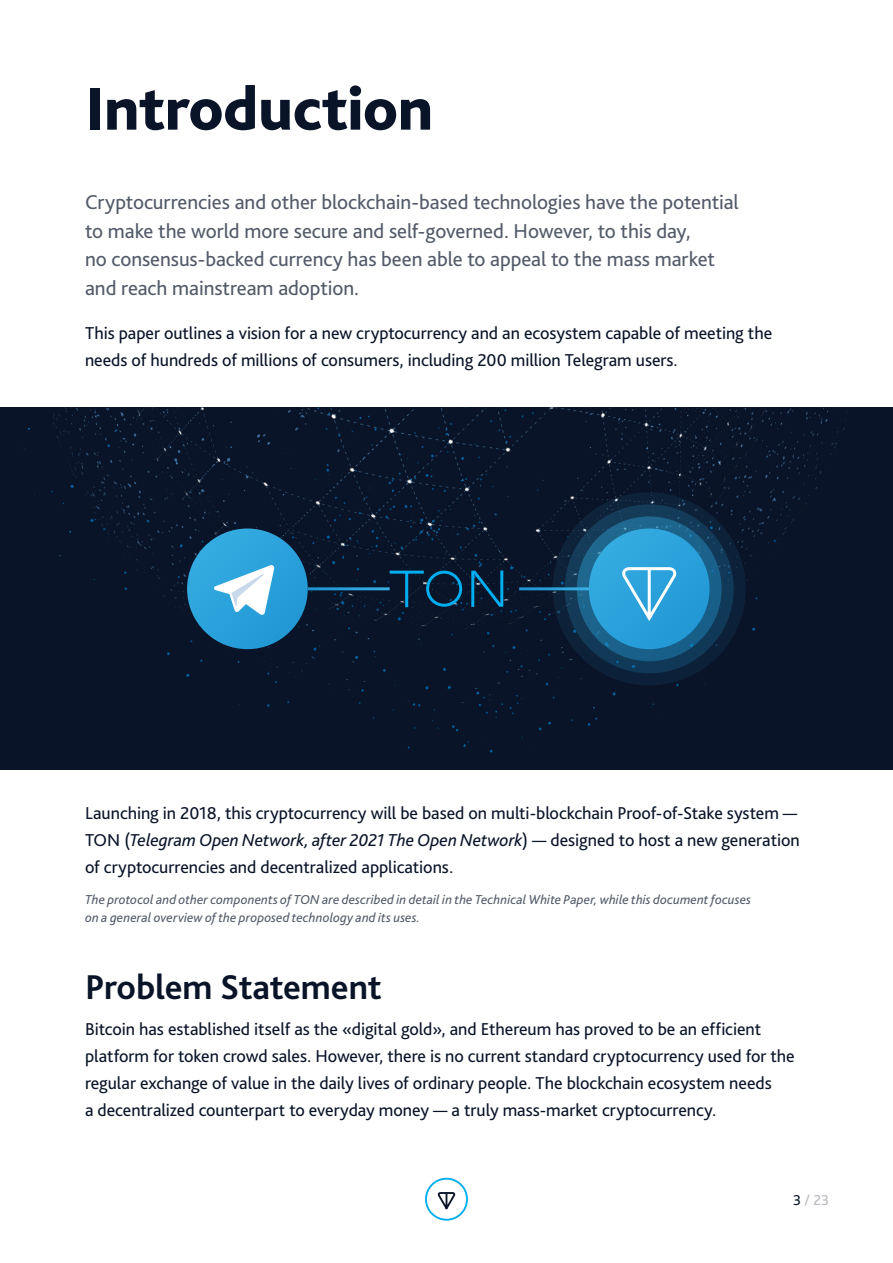
<style>
.page{position:relative;width:893px;height:1263px;background:#fff}
.page>*{position:absolute;margin:0;border:0;box-sizing:border-box;transform-origin:0 0}
.t1{font:800 63px "Bliss Pro";letter-spacing:-.005em;color:#0a1428}
.t2{font:700 36px "Bliss Pro";letter-spacing:-.005em;color:#0a1428}
.t3{font:21px/28.5px "Bliss Pro";letter-spacing:-.005em;color:#535b69}
.t4{font:18px/27px "Bliss Pro";letter-spacing:-.005em;color:#0a1428}
.t5{font:15px "Bliss Pro";color:#b6b9be}
.t6{font:italic 13.5px/18px "Bliss Pro";letter-spacing:.01em;color:#535b69}
.s1{font-style:italic}
.s2{color:#0a1428}
</style>
<div class="page">
<div style="left:0;top:408px;width:893px;height:362px;background:#0a1428"></div>
<div style="left:553px;top:492px;width:193px;height:193px;background:#0d2139;border-radius:50%"></div>
<div style="left:565px;top:504px;width:169px;height:169px;background:#123a58;border-radius:50%"></div>
<svg style="left:577px;top:516px;width:145px;height:145px;background:#1b628b"></svg>
<div style="left:589px;top:528px;width:121px;height:121px;background:#2ba2db;border-radius:60px"></div>
<svg style="left:622px;top:567px;width:55px;height:54px"></svg>
<div style="left:187px;top:528px;width:121px;height:121px;background:#2aa1da;border-radius:60px"></div>
<svg style="left:214px;top:565px;width:61px;height:50px"></svg>
<hr style="left:308px;top:587px;width:82px;height:3px;background:#fff">
<hr style="left:390px;top:571px;width:34px;height:3px;background:#00aeef">
<hr style="left:405px;top:572px;width:3px;height:35px;background:#00aeef">
<svg style="left:470px;top:567px;width:35px;height:43px;background:#083857"></svg>
<div style="left:426px;top:571px;width:36px;height:36px;border:3px solid #00aeef;border-radius:50%"></div>
<hr style="left:519px;top:587px;width:70px;height:3px;background:#fff">
<svg style="left:437px;top:1192px;width:19px;height:18px"></svg>
<div style="left:425px;top:1178px;width:43px;height:43px;border:2px solid #00aeef;border-radius:50%"></div>
<h1 class="t1" style="left:85px;top:70px;width:350px">Introduction</h1>
<p class="t3" style="left:85px;top:187px;width:655px">Cryptocurrencies and other blockchain-based technologies have the potential to make the world more secure and self-governed. However, to this day,<br>no consensus-backed currency has been able to appeal to the mass market and reach mainstream adoption.</p>
<p class="t4" style="left:85px;top:319px;width:689px">This paper outlines a vision for a new cryptocurrency and an ecosystem capable of meeting the needs of hundreds of millions of consumers, including 200 million Telegram users.</p>
<p class="t4" style="left:85px;top:799px;width:716px">Launching in 2018, this cryptocurrency will be based on multi-blockchain Proof-of-Stake system —<br>TON (<span class="s1">Telegram Open Network, after 2021 The Open Network</span>) — designed to host a new generation of cryptocurrencies and decentralized applications.</p>
<p class="t6" style="left:85px;top:890px;width:667px">The protocol and other components of TON are described in detail in the Technical White Paper, while this document focuses on a general overview of the proposed technology and its uses.</p>
<h2 class="t2" style="left:85px;top:965px;width:298px">Problem Statement</h2>
<p class="t4" style="left:85px;top:1015px;width:711px">Bitcoin has established itself as the «digital gold», and Ethereum has proved to be an efficient platform for token crowd sales. However, there is no current standard cryptocurrency used for the regular exchange of value in the daily lives of ordinary people. The blockchain ecosystem needs<br>a decentralized counterpart to everyday money — a truly mass-market cryptocurrency.</p>
<p class="t5" style="left:793px;top:1190px;width:37px"><span class="s2">3</span> / 23</p>
</div>
